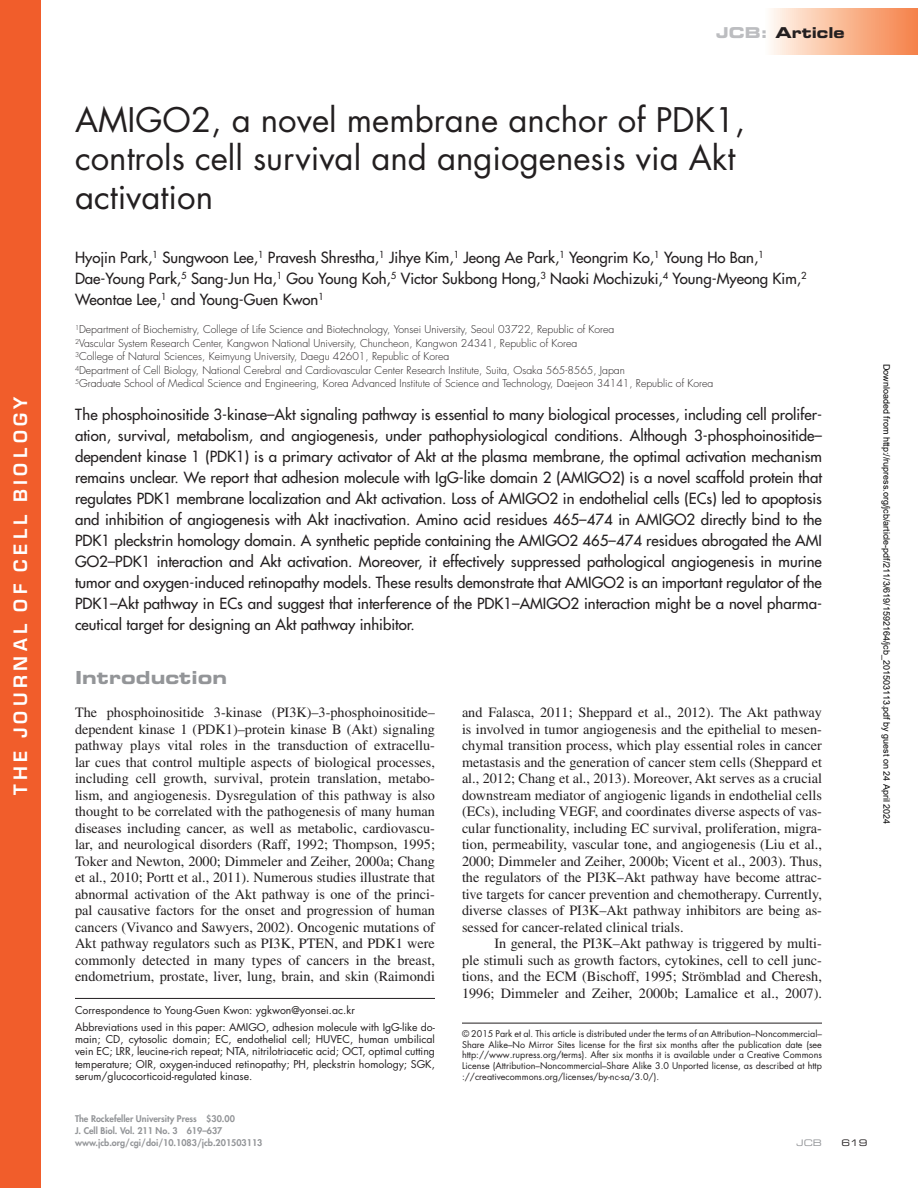
<style>
.page{position:relative;width:918px;height:1188px;background:#fff}
.page>*{position:absolute;margin:0;border:0;box-sizing:border-box;transform-origin:0 0}
.Article_Title{font:33px/38.2px "Futura Std";color:#231f20}
.t1{font:600 18px "Eurostile";letter-spacing:.25em;color:#fff}
.S1_Introduction{font:18px "Eurostile LT Std Bold Ex 2";letter-spacing:.005em;color:#939598}
.AB1{font:500 15px/21px "Futura Std";color:#231f20;text-align:justify}
.Authors{font:500 15px/21px "Futura Std";color:#231f20}
.t2{font:15px "Eurostile LT Std Bold Ex 2";color:#231f20}
.Flush_Left{font:14.25px/16.5px "Times LT Std";color:#231f20;text-align:justify}
.Para_Text{font:14.25px/16.5px "Times LT Std";color:#231f20;text-align:justify}
.AF{font:300 10.5px "Futura Std";color:#231f20}
.Abbreviations{font:10.5px/12.3px "Futura Std";color:#231f20;text-align:justify}
.Correspondence{font:10.5px "Futura Std";color:#231f20}
.license{font:9px/10.8px "Futura Std";color:#231f20;text-align:justify}
.Copyright{font:800 9px "Futura Std";color:#939598}
.t3{font:9px "Arial";color:#000}
.t4{font:9px "Eurostile LT Std Ex 2";color:#939598}
.pageFolio{font:9px "Eurostile LT Std Ex 2";color:#231f20}
.s1{color:#bcbdc0}
</style>
<div class="page">
<div style="left:763px;top:8px;width:155px;height:47px;background:linear-gradient(to right,#fffcf5,#f57f43)"></div>
<hr style="left:462px;top:1023px;width:360px;height:1px;background:#231f20">
<hr style="left:75px;top:998px;width:360px;height:1px;background:#231f20">
<div style="left:0;top:0;width:40px;height:1188px;background:#f15d2b"></div>
<p class="t1" style="left:13px;top:795px;width:400px;rotate:-90deg">THE JOURNAL OF CELL BIOLOGY</p>
<p class="t2" style="left:716px;top:22px;width:130px"><span class="s1">JCB:</span> Article</p>
<p class="Article_Title" style="left:75px;top:101px;width:672px">AMIGO2, a novel membrane anchor of PDK1, controls cell survival and angiogenesis via Akt activation</p>
<p class="Authors" style="left:75px;top:247px;width:733px">Hyojin Park,<sup>1</sup> Sungwoon Lee,<sup>1</sup> Pravesh Shrestha,<sup>1</sup> Jihye Kim,<sup>1</sup> Jeong Ae Park,<sup>1</sup> Yeongrim Ko,<sup>1</sup> Young Ho Ban,<sup>1<br></sup>Dae‑Young Park,<sup>5</sup> Sang‑Jun Ha,<sup>1</sup> Gou Young Koh,<sup>5</sup> Victor Sukbong Hong,<sup>3</sup> Naoki Mochizuki,<sup>4</sup> Young‑Myeong Kim,<sup>2<br></sup>Weontae Lee,<sup>1</sup> and Young‑Guen Kwon<sup>1</sup></p>
<p class="AF" style="left:75px;top:323px;width:541px"><sup>1</sup>Department of Biochemistry, College of Life Science and Biotechnology, Yonsei University, Seoul 03722, Republic of Korea</p>
<p class="AF" style="left:75px;top:337px;width:504px"><sup>2</sup>Vascular System Research Center, Kangwon National University, Chuncheon, Kangwon 24341, Republic of Korea</p>
<p class="AF" style="left:75px;top:350px;width:376px"><sup>3</sup>College of Natural Sciences, Keimyung University, Daegu 42601, Republic of Korea</p>
<p class="AF" style="left:75px;top:364px;width:551px"><sup>4</sup>Department of Cell Biology, National Cerebral and Cardiovascular Center Research Institute, Suita, Osaka 565-8565, Japan</p>
<p class="AF" style="left:75px;top:377px;width:640px"><sup>5</sup>Graduate School of Medical Science and Engineering, Korea Advanced Institute of Science and Technology, Daejeon 34141, Republic of Korea</p>
<p class="AB1" style="left:75px;top:404px;width:749px">The phosphoinositide 3-kinase–Akt signaling pathway is essential to many biological processes, including cell prolifer&shy;ation, survival, metabolism, and angiogenesis, under pathophysiological conditions. Although 3-phosphoinositide– dependent kinase 1 (PDK1) is a primary activator of Akt at the plasma membrane, the optimal activation mechanism remains unclear. We report that adhesion molecule with IgG-like domain 2 (AMIGO2) is a novel scaffold protein that regulates PDK1 membrane localization and Akt activation. Loss of AMIGO2 in endothelial cells (ECs) led to apoptosis and inhibition of angiogenesis with Akt inactivation. Amino acid residues 465–474 in AMIGO2 directly bind to the PDK1 pleckstrin homology domain. A synthetic peptide containing the AMIGO2 465–474 residues abrogated the AMI GO2–PDK1 interaction and Akt activation. Moreover, it effectively suppressed pathological angiogenesis in murine tumor and oxygen-induced retinopathy models. These results demonstrate that AMIGO2 is an important regulator of the PDK1–Akt pathway in ECs and suggest that interference of the PDK1–AMIGO2 interaction might be a novel pharma&shy;ceutical target for designing an Akt pathway inhibitor.</p>
<p class="S1_Introduction" style="left:75px;top:665px;width:154px">Introduction</p>
<p class="Flush_Left" style="left:75px;top:704px;width:362px">The phosphoinositide 3-kinase (PI3K)–3-phosphoinositide– dependent kinase 1 (PDK1)–protein kinase B (Akt) signaling pathway plays vital roles in the transduction of extracellu&shy;lar cues that control multiple aspects of biological processes, including cell growth, survival, protein translation, metabo&shy;lism, and angiogenesis. Dysregulation of this pathway is also thought to be correlated with the pathogenesis of many human diseases including cancer, as well as metabolic, cardiovascu&shy;lar, and neurological disorders (Raff, 1992; Thompson, 1995; Toker and Newton, 2000; Dimmeler and Zeiher, 2000a; Chang et al., 2010; Portt et al., 2011). Numerous studies illustrate that abnormal activation of the Akt pathway is one of the princi&shy;pal causative factors for the onset and progression of human cancers (Vivanco and Sawyers, 2002). Oncogenic mutations of Akt pathway regulators such as PI3K, PTEN, and PDK1 were commonly detected in many types of cancers in the breast, endometrium, prostate, liver, lung, brain, and skin (Raimondi</p>
<p class="Flush_Left" style="left:462px;top:704px;width:362px">and Falasca, 2011; Sheppard et al., 2012). The Akt pathway is involved in tumor angiogenesis and the epithelial to mesen&shy;chymal transition process, which play essential roles in cancer metastasis and the generation of cancer stem cells (Sheppard et al., 2012; Chang et al., 2013). Moreover, Akt serves as a crucial downstream mediator of angiogenic ligands in endothelial cells (ECs), including VEGF, and coordinates diverse aspects of vas&shy;cular functionality, including EC survival, proliferation, migra&shy;tion, permeability, vascular tone, and angiogenesis (Liu et al., 2000; Dimmeler and Zeiher, 2000b; Vicent et al., 2003). Thus, the regulators of the PI3K–Akt pathway have become attrac&shy;tive targets for cancer prevention and chemotherapy. Currently, diverse classes of PI3K–Akt pathway inhibitors are being as&shy;sessed for cancer-related clinical trials.</p>
<p class="Para_Text" style="left:462px;top:935px;width:361px;text-indent:32px">In general, the PI3K–Akt pathway is triggered by multi&shy;ple stimuli such as growth factors, cytokines, cell to cell junc&shy;tions, and the ECM (Bischoff, 1995; Strömblad and Cheresh, 1996; Dimmeler and Zeiher, 2000b; Lamalice et al., 2007).</p>
<p class="Correspondence" style="left:75px;top:1003px;width:281px">Correspondence to Young-Guen Kwon: ygkwon@yonsei.ac.kr</p>
<p class="Abbreviations" style="left:75px;top:1021px;width:362px">Abbreviations used in this paper: AMIGO, adhesion molecule with IgG-like do&shy;main; CD, cytosolic domain; EC, endothelial cell; HUVEC, human umbilical vein EC; LRR, leucine-rich repeat; NTA, nitrilotriacetic acid; OCT, optimal cutting temperature; OIR, oxygen-induced retinopathy; PH, pleckstrin homology; SGK, serum/glucocorticoid-regulated kinase.</p>
<p class="Copyright" style="left:75px;top:1113px;width:161px">The Rockefeller University Press $30.00</p>
<p class="Copyright" style="left:75px;top:1125px;width:149px">J. Cell Biol. Vol. 211 No. 3 619–637</p>
<p class="Copyright" style="left:75px;top:1137px;width:189px">www.jcb.org/cgi/doi/10.1083/jcb.201503113</p>
<p class="license" style="left:462px;top:1028px;width:362px">© 2015 Park et al. This article is distributed under the terms of an Attribution–Noncommercial– Share Alike–No Mirror Sites license for the first six months after the publication date (see http://www.rupress.org/terms). After six months it is available under a Creative Commons License (Attribution–Noncommercial–Share Alike 3.0 Unported license, as described at http ://creativecommons.org/licenses/by-nc-sa/3.0/).</p>
<p class="t4" style="left:796px;top:1136px;width:27px">JCB</p>
<p class="pageFolio" style="left:842px;top:1136px;width:28px">619</p>
<p class="t3" style="left:890px;top:364px;width:462px;rotate:90deg">Downloaded from http://rupress.org/jcb/article-pdf/211/3/619/1592164/jcb_201503113.pdf by guest on 24 April 2024</p>
</div>
